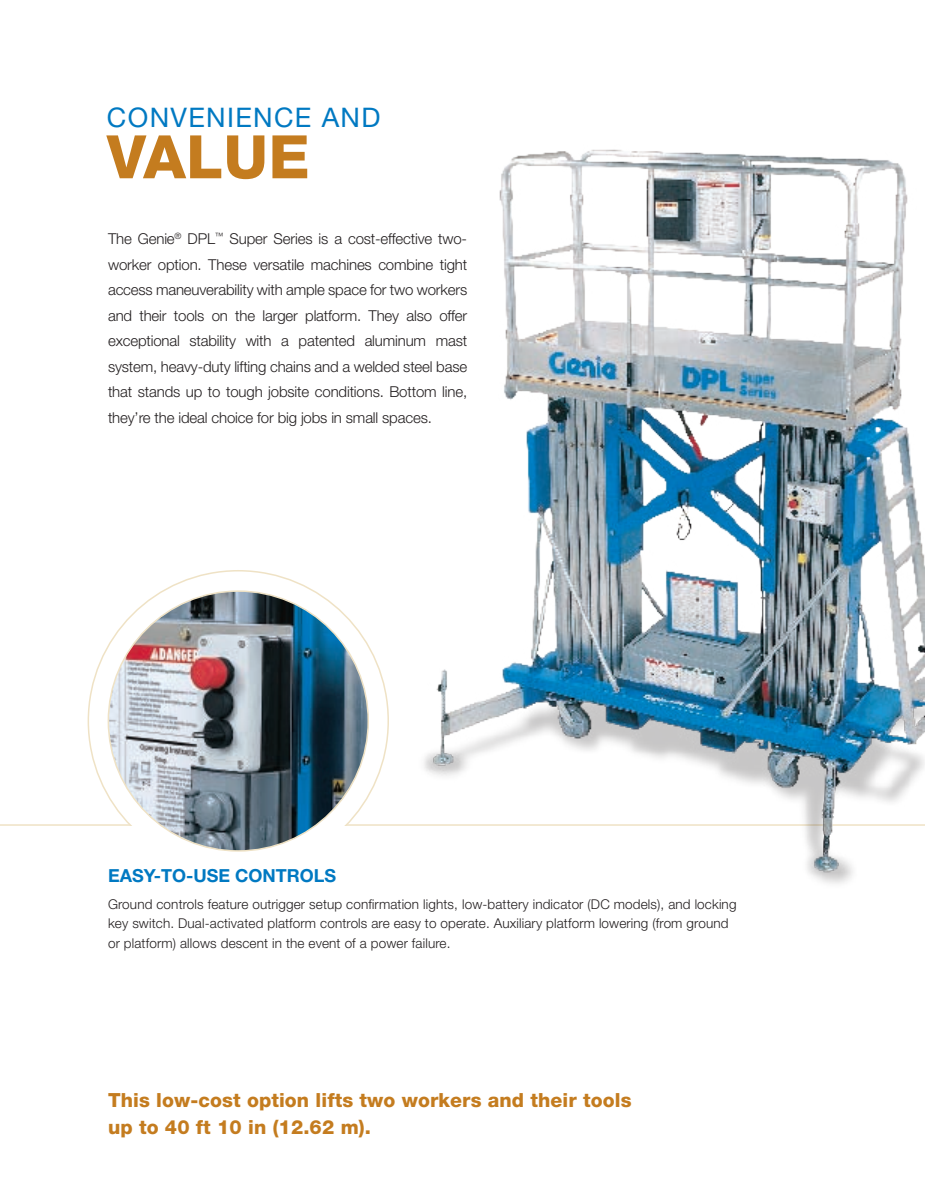
<style>
.page{position:relative;width:925px;height:1188px;background:#fff}
.page>*{position:absolute;margin:0;border:0;box-sizing:border-box;transform-origin:0 0}
.t1{font:800 60px "Helvetica Neue LT Std";color:#c47c1f}
.t2{font:27px "Helvetica Neue LT Std";letter-spacing:.05em;color:#0079c2}
.t3{font:800 19.5px/27px "Helvetica Neue LT Std";letter-spacing:.005em;color:#c47c1f}
.t4{font:700 18px "Helvetica Neue LT Std";color:#0079c2}
.t5{font:300 15px/25.5px "Helvetica Neue LT Std";letter-spacing:-.01em;color:#231f20;text-align:justify}
.t6{font:300 13.5px/19.5px "Helvetica Neue LT Std";letter-spacing:.01em;color:#231f20}
</style>
<div class="page">
<hr style="left:0;top:824px;width:925px;height:2px;background:#efe2c5">
<div style="left:88px;top:571px;width:300px;height:300px;background:#fff;border-radius:50%"></div>
<img style="left:108px;top:591px;width:260px;height:260px;border-radius:50%">
<img style="left:393px;top:149px;width:532px;height:735px">
<h2 class="t2" style="left:107px;top:102px;width:275px">CONVENIENCE AND</h2>
<h1 class="t1" style="left:107px;top:121px;width:204px">Value</h1>
<p class="t5" style="left:108px;top:226px;width:361px">The Genie<sup>®</sup> DPL<sup>™</sup> Super Series is a cost-effective two&shy;worker option. These versatile machines combine tight access maneuverability with ample space for two workers and their tools on the larger platform. They also offer exceptional stability with a patented aluminum mast system, heavy-duty lifting chains and a welded steel base that stands up to tough jobsite conditions. Bottom line, they’re the ideal choice for big jobs in small spaces.</p>
<p class="t4" style="left:108px;top:865px;width:229px">EASY-TO-USE CONTROLS</p>
<p class="t6" style="left:108px;top:894px;width:630px">Ground controls feature outrigger setup confirmation lights, low-battery indicator (DC models), and locking key switch. Dual-activated platform controls are easy to operate. Auxiliary platform lowering (from ground or platform) allows descent in the event of a power failure.</p>
<h3 class="t3" style="left:108px;top:1087px;width:525px">This low-cost option lifts two workers and their tools up to 40 ft 10 in (12.62 m).</h3>
</div>
